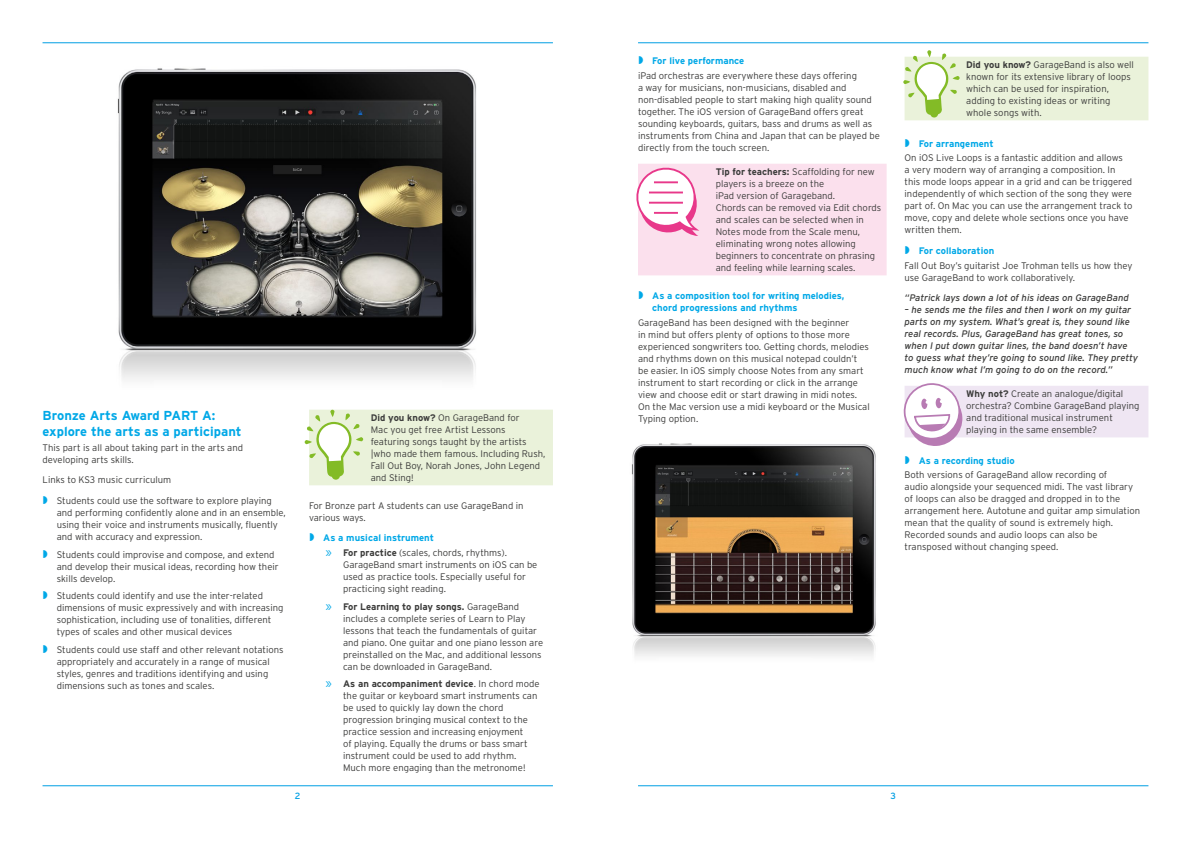
<style>
.page{position:relative;width:1191px;height:842px;background:#fff}
.page>*{position:absolute;margin:0;border:0;box-sizing:border-box;transform-origin:0 0}
.t1{font:700 13px/16px "Interstate";color:#00a8e7}
.t2{font:300 9.5px/12px "Interstate";color:#3c3c3b}
.t3{font:italic 9.5px/12px "Interstate";color:#3c3c3b}
.t4{font:700 9.5px/12px "Interstate";color:#00a8e7}
.t5{font:9px "Interstate";color:#009fe3}
.s1{font-weight:700}
.s2{font-weight:700;color:#00a8e7}
.s3{font-size:11px;color:#00a8e7}
</style>
<div class="page">
<hr style="left:43px;top:785px;width:510px;height:1px;background:#009fe3">
<hr style="left:638px;top:785px;width:510px;height:1px;background:#009fe3">
<hr style="left:43px;top:43px;width:510px;height:1px;background:#009fe3">
<hr style="left:638px;top:43px;width:510px;height:1px;background:#009fe3">
<svg style="left:636px;top:164px;width:250px;height:111px"></svg>
<hr style="left:654px;top:181px;width:24px;height:2px;background:#e8388a">
<hr style="left:654px;top:212px;width:24px;height:2px;background:#e8388a">
<hr style="left:649px;top:192px;width:34px;height:1px;background:#e8388a">
<hr style="left:649px;top:202px;width:34px;height:2px;background:#e8388a">
<svg style="left:903px;top:50px;width:245px;height:70px"></svg>
<svg style="left:903px;top:383px;width:245px;height:63px"></svg>
<svg style="left:305px;top:410px;width:248px;height:75px"></svg>
<img style="left:117px;top:68px;width:360px;height:312px">
<img style="left:631px;top:443px;width:245px;height:214px">
<h1 class="t1" style="left:43px;top:407px;width:201px">Bronze Arts Award PART A: explore the arts as a participant</h1>
<p class="t2" style="left:43px;top:442px;width:202px">This part is all about taking part in the arts and developing arts skills.</p>
<p class="t2" style="left:57px;top:470px;width:217px;line-height:20.5px;text-indent:-14px">Links to KS3 music curriculum<br>Students could use the software to explore playing</p>
<p class="t2" style="left:57px;top:507px;width:230px">and performing confidently alone and in an ensemble, using their voice and instruments musically, fluently and with accuracy and expression.</p>
<p class="t2" style="left:57px;top:548px;width:223px">Students could improvise and compose, and extend and develop their musical ideas, recording how their skills develop.</p>
<p class="t2" style="left:57px;top:590px;width:228px">Students could identify and use the inter-related dimensions of music expressively and with increasing sophistication, including use of tonalities, different types of scales and other musical devices</p>
<p class="t2" style="left:57px;top:644px;width:228px">Students could use staff and other relevant notations appropriately and accurately in a range of musical styles, genres and traditions identifying and using dimensions such as tones and scales.</p>
<p class="t2" style="left:371px;top:412px;width:176px"><span class="s1">Did you know?</span> On GarageBand for<br>Mac you get free Artist Lessons featuring songs taught by the artists |who made them famous. Including Rush,<br>Fall Out Boy, Norah Jones, John Legend and Sting!</p>
<p class="t2" style="left:309px;top:499px;width:216px">For Bronze part A students can use GarageBand in various ways.</p>
<p class="t2" style="left:323px;top:530px;width:185px;line-height:14.8px"><span class="s2">As a musical instrument<br></span><span class="s3">»</span> <span class="s1">For practice</span> (scales, chords, rhythms).</p>
<p class="t2" style="left:343px;top:559px;width:196px">GarageBand smart instruments on iOS can be used as practice tools. Especially useful for practicing sight reading.</p>
<p class="t2" style="left:343px;top:600px;width:201px;text-indent:-18px"><span class="s3">»</span> <span class="s1">For Learning to play songs.</span> GarageBand includes a complete series of Learn to Play lessons that teach the fundamentals of guitar and piano. One guitar and one piano lesson are preinstalled on the Mac, and additional lessons can be downloaded in GarageBand.</p>
<p class="t2" style="left:343px;top:678px;width:198px;text-indent:-18px"><span class="s3">»</span> <span class="s1">As an accompaniment device</span>. In chord mode the guitar or keyboard smart instruments can be used to quickly lay down the chord progression bringing musical context to the practice session and increasing enjoyment<br>of playing. Equally the drums or bass smart instrument could be used to add rhythm.<br>Much more engaging than the metronome!</p>
<p class="t4" style="left:652px;top:55px;width:94px">For live performance</p>
<p class="t2" style="left:638px;top:70px;width:243px">iPad orchestras are everywhere these days offering<br>a way for musicians, non-musicians, disabled and non-disabled people to start making high quality sound together. The iOS version of GarageBand offers great sounding keyboards, guitars, bass and drums as well as instruments from China and Japan that can be played be directly from the touch screen.</p>
<p class="t2" style="left:715px;top:166px;width:167px"><span class="s1">Tip for teachers:</span> Scaffolding for new players is a breeze on the<br>iPad version of Garageband.<br>Chords can be removed via Edit chords and scales can be selected when in Notes mode from the Scale menu, eliminating wrong notes allowing beginners to concentrate on phrasing and feeling while learning scales.</p>
<p class="t4" style="left:652px;top:289px;width:194px">As a composition tool for writing melodies, chord progressions and rhythms</p>
<p class="t2" style="left:638px;top:316px;width:233px">GarageBand has been designed with the beginner<br>in mind but offers plenty of options to those more experienced songwriters too. Getting chords, melodies and rhythms down on this musical notepad couldn’t be easier. In iOS simply choose Notes from any smart instrument to start recording or click in the arrange view and choose edit or start drawing in midi notes.<br>On the Mac version use a midi keyboard or the Musical Typing option.</p>
<p class="t5" style="left:295px;top:791px;width:7px">2</p>
<p class="t5" style="left:890px;top:791px;width:7px">3</p>
<p class="t2" style="left:966px;top:59px;width:169px"><span class="s1">Did you know?</span> GarageBand is also well known for its extensive library of loops which can be used for inspiration, adding to existing ideas or writing whole songs with.</p>
<p class="t4" style="left:918px;top:137px;width:76px">For arrangement</p>
<p class="t2" style="left:904px;top:152px;width:229px">On iOS Live Loops is a fantastic addition and allows<br>a very modern way of arranging a composition. In this mode loops appear in a grid and can be triggered independently of which section of the song they were part of. On Mac you can use the arrangement track to move, copy and delete whole sections once you have written them.</p>
<p class="t4" style="left:918px;top:244px;width:77px">For collaboration</p>
<p class="t2" style="left:904px;top:259px;width:229px">Fall Out Boy’s guitarist Joe Trohman tells us how they use GarageBand to work collaboratively.</p>
<p class="t3" style="left:904px;top:292px;width:226px">“Patrick lays down a lot of his ideas on GarageBand</p>
<p class="t3" style="left:904px;top:304px;width:235px">– he sends me the files and then I work on my guitar parts on my system. What’s great is, they sound like real records. Plus, GarageBand has great tones, so when I put down guitar lines, the band doesn’t have to guess what they’re going to sound like. They pretty much know what I’m going to do on the record.”</p>
<p class="t2" style="left:966px;top:388px;width:175px"><span class="s1">Why not?</span> Create an analogue/digital orchestra? Combine GarageBand playing and traditional musical instrument playing in the same ensemble?</p>
<p class="t4" style="left:918px;top:454px;width:97px">As a recording studio</p>
<p class="t2" style="left:904px;top:469px;width:237px">Both versions of GarageBand allow recording of<br>audio alongside your sequenced midi. The vast library of loops can also be dragged and dropped in to the arrangement here. Autotune and guitar amp simulation mean that the quality of sound is extremely high.<br>Recorded sounds and audio loops can also be transposed without changing speed.</p>
</div>
